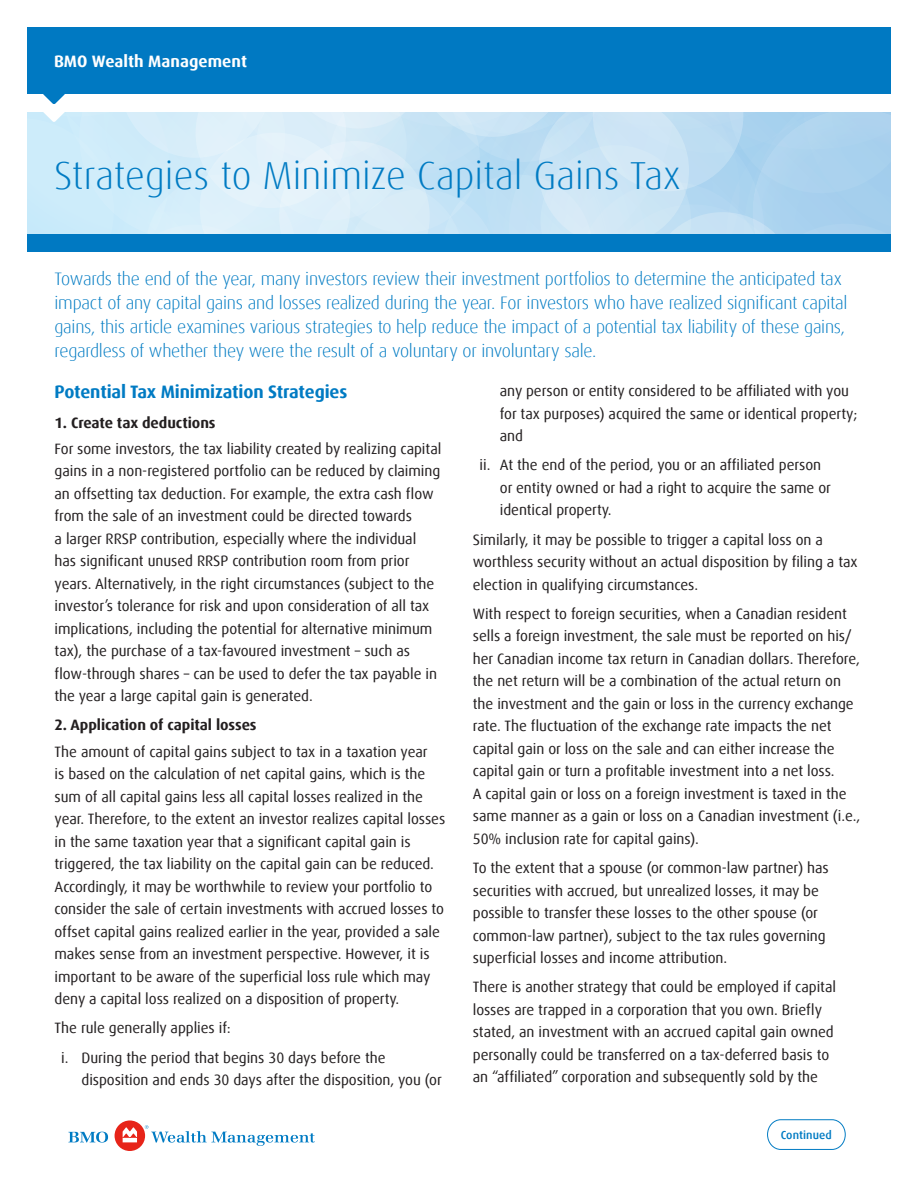
<style>
.page{position:relative;width:918px;height:1188px;background:#fff}
.page>*{position:absolute;margin:0;border:0;box-sizing:border-box;transform-origin:0 0}
.t1{font:300 39px "Dax Offc Pro";color:#007bc3}
.t2{font:300 18px/24px "Dax Offc Pro";letter-spacing:-.015em;color:#007bc3}
.t3{font:700 18px "Dax Offc Pro";letter-spacing:-.005em;color:#007bc3}
.t4{font:700 16.5px "Dax Offc Pro";color:#fff}
.t5{font:15px/22.5px "Dax Offc Pro";letter-spacing:-.005em;color:#231f20}
.t6{font:700 15px "Dax Offc Pro";letter-spacing:-.005em;color:#231f20}
.t7{font:500 11.55px "Dax Offc Pro";letter-spacing:.01em;color:#007bc3}
</style>
<div class="page">
<svg style="left:767px;top:1119px;width:79px;height:31px"></svg>
<svg style="left:68px;top:1132px;width:40px;height:11px"></svg>
<div style="left:115px;top:1120px;width:30px;height:31px;background:#e72419;border-radius:50%"></div>
<svg style="left:145px;top:1125px;width:170px;height:21px"></svg>
<svg style="left:123px;top:1127px;width:14px;height:15px"></svg>
<div style="left:27px;top:234px;width:864px;height:18px;background:#0079c2"></div>
<div style="left:27px;top:27px;width:864px;height:67px;background:#0079c2"></div>
<svg style="left:27px;top:94px;width:864px;height:140px;background:#cfe7f6"></svg>
<p class="t4" style="left:54px;top:51px;width:195px">BMO Wealth Management</p>
<h1 class="t1" style="left:54px;top:150px;width:628px">Strategies to Minimize Capital Gains Tax</h1>
<p class="t2" style="left:55px;top:267px;width:795px">Towards the end of the year, many investors review their investment portfolios to determine the anticipated tax impact of any capital gains and losses realized during the year. For investors who have realized significant capital gains, this article examines various strategies to help reduce the impact of a potential tax liability of these gains, regardless of whether they were the result of a voluntary or involuntary sale.</p>
<h2 class="t3" style="left:55px;top:381px;width:294px">Potential Tax Minimization Strategies</h2>
<h3 class="t6" style="left:55px;top:413px;width:163px">1. Create tax deductions</h3>
<p class="t5" style="left:55px;top:437px;width:388px">For some investors, the tax liability created by realizing capital gains in a non-registered portfolio can be reduced by claiming an offsetting tax deduction. For example, the extra cash flow from the sale of an investment could be directed towards<br>a larger RRSP contribution, especially where the individual has significant unused RRSP contribution room from prior years. Alternatively, in the right circumstances (subject to the investor’s tolerance for risk and upon consideration of all tax implications, including the potential for alternative minimum tax), the purchase of a tax-favoured investment – such as flow-through shares – can be used to defer the tax payable in the year a large capital gain is generated.</p>
<h3 class="t6" style="left:55px;top:716px;width:204px">2. Application of capital losses</h3>
<p class="t5" style="left:55px;top:740px;width:392px">The amount of capital gains subject to tax in a taxation year<br>is based on the calculation of net capital gains, which is the sum of all capital gains less all capital losses realized in the year. Therefore, to the extent an investor realizes capital losses in the same taxation year that a significant capital gain is triggered, the tax liability on the capital gain can be reduced.<br>Accordingly, it may be worthwhile to review your portfolio to consider the sale of certain investments with accrued losses to offset capital gains realized earlier in the year, provided a sale makes sense from an investment perspective. However, it is important to be aware of the superficial loss rule which may deny a capital loss realized on a disposition of property.</p>
<p class="t5" style="left:55px;top:1017px;width:178px">The rule generally applies if:</p>
<p class="t5" style="left:82px;top:1046px;width:362px;text-indent:-20px">i. During the period that begins 30 days before the disposition and ends 30 days after the disposition, you (or</p>
<p class="t5" style="left:500px;top:380px;width:359px">any person or entity considered to be affiliated with you for tax purposes) acquired the same or identical property; and</p>
<p class="t5" style="left:500px;top:454px;width:333px;text-indent:-20px">ii. At the end of the period, you or an affiliated person or entity owned or had a right to acquire the same or identical property.</p>
<p class="t5" style="left:473px;top:528px;width:386px">Similarly, it may be possible to trigger a capital loss on a worthless security without an actual disposition by filing a tax election in qualifying circumstances.</p>
<p class="t5" style="left:473px;top:602px;width:389px">With respect to foreign securities, when a Canadian resident sells a foreign investment, the sale must be reported on his/ her Canadian income tax return in Canadian dollars. Therefore, the net return will be a combination of the actual return on the investment and the gain or loss in the currency exchange rate. The fluctuation of the exchange rate impacts the net capital gain or loss on the sale and can either increase the capital gain or turn a profitable investment into a net loss.<br>A capital gain or loss on a foreign investment is taxed in the same manner as a gain or loss on a Canadian investment (i.e., 50% inclusion rate for capital gains).</p>
<p class="t5" style="left:473px;top:857px;width:358px">To the extent that a spouse (or common-law partner) has securities with accrued, but unrealized losses, it may be possible to transfer these losses to the other spouse (or common-law partner), subject to the tax rules governing superficial losses and income attribution.</p>
<p class="t5" style="left:473px;top:976px;width:365px">There is another strategy that could be employed if capital losses are trapped in a corporation that you own. Briefly stated, an investment with an accrued capital gain owned personally could be transferred on a tax-deferred basis to an “affiliated” corporation and subsequently sold by the</p>
<p class="t7" style="left:781px;top:1128px;width:53px">Continued</p>
</div>
